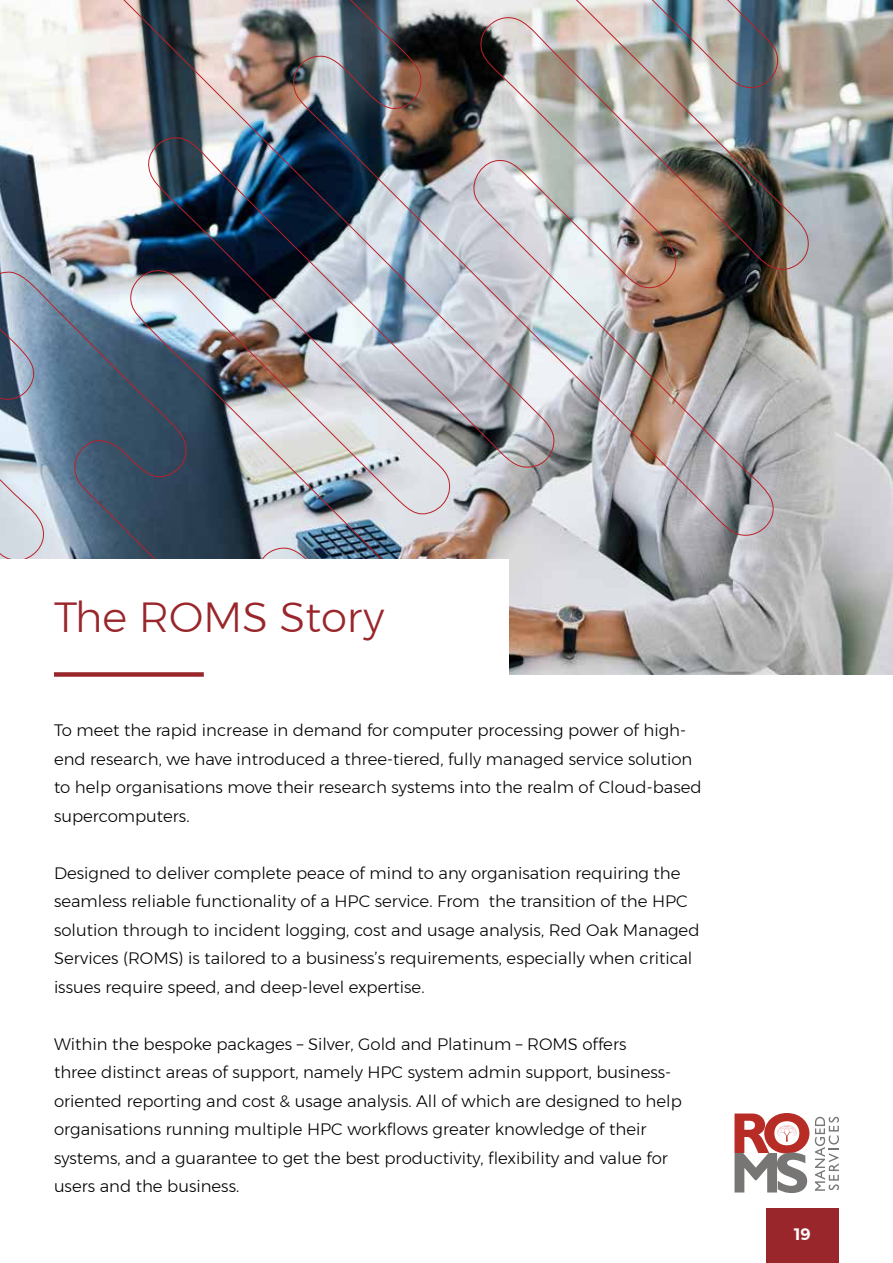
<style>
.page{position:relative;width:893px;height:1263px;background:#fff}
.page>*{position:absolute;margin:0;border:0;box-sizing:border-box;transform-origin:0 0}
.t1{font:300 42px "Montserrat";color:#99262b}
.t2{font:300 16.5px/28.5px "Montserrat";color:#000}
.t3{font:600 16.5px "Montserrat";color:#fff}
</style>
<div class="page">
<img style="left:509px;top:595px;width:384px;height:79px">
<img style="left:0;top:0;width:893px;height:595px">
<div style="left:0;top:559px;width:508px;height:143px;background:#fff"></div>
<svg style="left:734px;top:1113px;width:75px;height:80px"></svg>
<svg style="left:815px;top:1117px;width:24px;height:74px"></svg>
<div style="left:54px;top:672px;width:150px;height:5px;background:#99262b"></div>
<div style="left:766px;top:1209px;width:73px;height:54px;background:#99262b"></div>
<h1 class="t1" style="left:54px;top:586px;width:332px">The ROMS Story</h1>
<p class="t2" style="left:54px;top:716px;width:649px">To meet the rapid increase in demand for computer processing power of high&shy;end research, we have introduced a three-tiered, fully managed service solution to help organisations move their research systems into the realm of Cloud-based supercomputers.</p>
<p class="t2" style="left:54px;top:858px;width:647px">Designed to deliver complete peace of mind to any organisation requiring the seamless reliable functionality of a HPC service. From the transition of the HPC solution through to incident logging, cost and usage analysis, Red Oak Managed Services (ROMS) is tailored to a business’s requirements, especially when critical issues require speed, and deep-level expertise.</p>
<p class="t2" style="left:54px;top:1029px;width:629px">Within the bespoke packages – Silver, Gold and Platinum – ROMS offers<br>three distinct areas of support, namely HPC system admin support, business&shy;oriented reporting and cost &amp; usage analysis. All of which are designed to help organisations running multiple HPC workflows greater knowledge of their systems, and a guarantee to get the best productivity, flexibility and value for users and the business.</p>
<p class="t3" style="left:794px;top:1221px;width:18px">19</p>
</div>
